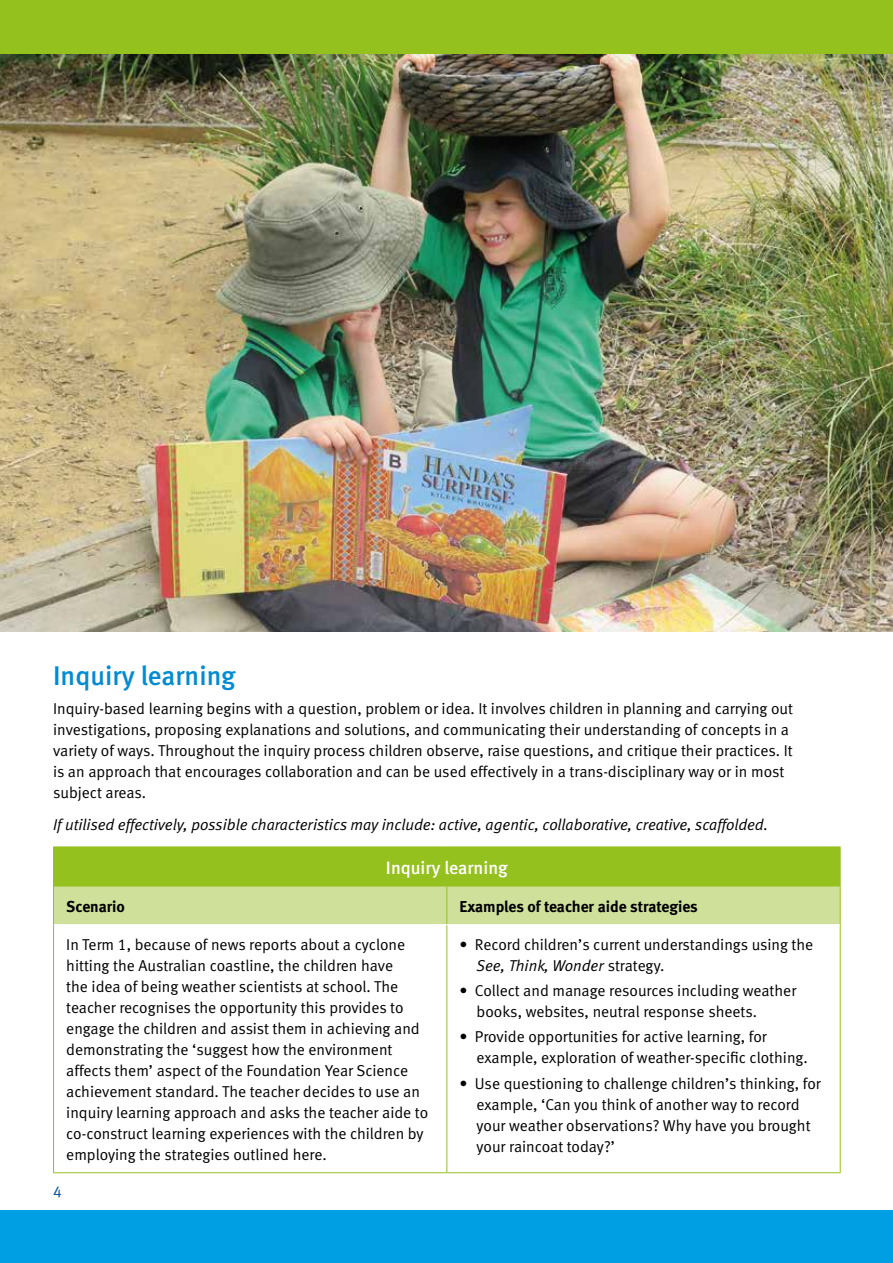
<style>
.page{position:relative;width:893px;height:1263px;background:#fff}
.page>*{position:absolute;margin:0;border:0;box-sizing:border-box;transform-origin:0 0}
.t1{font:27px "Meta Medium LF";color:#008bd2}
.t2{font:18px "Meta Medium LF";color:#fff}
.t3{font:15.75px/21px "Meta Normal LF";color:#000}
.t4{font:italic 15.75px "Meta Normal LF";color:#000}
.t5{font:15.75px "Meta Bold LF";color:#000}
.t6{font:15.75px "Meta Normal LF";color:#004e9e}
.s1{font-style:italic}
</style>
<div class="page">
<div style="left:0;top:1210px;width:893px;height:53px;background:#009fe3"></div>
<div style="left:54px;top:847px;width:786px;height:39px;background:#95c11f"></div>
<div style="left:54px;top:886px;width:786px;height:38px;background:#cfe09b"></div>
<hr style="left:53px;top:846px;width:394px;height:1px;background:#95c11f">
<hr style="left:53px;top:847px;width:1px;height:39px;background:#95c11f">
<hr style="left:447px;top:846px;width:394px;height:1px;background:#95c11f">
<hr style="left:840px;top:847px;width:1px;height:39px;background:#95c11f">
<hr style="left:53px;top:886px;width:1px;height:39px;background:#95c11f">
<hr style="left:446px;top:886px;width:1px;height:38px;background:#95c11f">
<hr style="left:840px;top:886px;width:1px;height:39px;background:#95c11f">
<hr style="left:53px;top:925px;width:1px;height:247px;background:#95c11f">
<hr style="left:446px;top:925px;width:1px;height:247px;background:#95c11f">
<hr style="left:840px;top:925px;width:1px;height:247px;background:#95c11f">
<hr style="left:53px;top:1172px;width:394px;height:1px;background:#95c11f">
<hr style="left:447px;top:1172px;width:394px;height:1px;background:#95c11f">
<img style="left:0;top:54px;width:893px;height:577px">
<div style="left:0;top:0;width:893px;height:54px;background:#95c11f"></div>
<h1 class="t1" style="left:53px;top:660px;width:184px">Inquiry learning</h1>
<p class="t3" style="left:53px;top:698px;width:741px">Inquiry-based learning begins with a question, problem or idea. It involves children in planning and carrying out investigations, proposing explanations and solutions, and communicating their understanding of concepts in a variety of ways. Throughout the inquiry process children observe, raise questions, and critique their practices. It is an approach that encourages collaboration and can be used effectively in a trans-disciplinary way or in most subject areas.</p>
<p class="t4" style="left:53px;top:815px;width:716px">If utilised effectively, possible characteristics may include: active, agentic, collaborative, creative, scaffolded.</p>
<p class="t2" style="left:386px;top:857px;width:123px">Inquiry learning</p>
<p class="t5" style="left:66px;top:896px;width:60px">Scenario</p>
<p class="t5" style="left:460px;top:896px;width:240px">Examples of teacher aide strategies</p>
<p class="t3" style="left:66px;top:934px;width:363px">In Term 1, because of news reports about a cyclone hitting the Australian coastline, the children have<br>the idea of being weather scientists at school. The teacher recognises the opportunity this provides to engage the children and assist them in achieving and demonstrating the ‘suggest how the environment affects them’ aspect of the Foundation Year Science achievement standard. The teacher decides to use an inquiry learning approach and asks the teacher aide to co-construct learning experiences with the children by employing the strategies outlined here.</p>
<p class="t3" style="left:477px;top:934px;width:338px;text-indent:-17px">• Record children’s current understandings using the<br><span class="s1">See, Think, Wonder</span> strategy.</p>
<p class="t3" style="left:477px;top:980px;width:321px;text-indent:-17px">• Collect and manage resources including weather books, websites, neutral response sheets.</p>
<p class="t3" style="left:477px;top:1026px;width:333px;text-indent:-17px">• Provide opportunities for active learning, for example, exploration of weather-specific clothing.</p>
<p class="t3" style="left:477px;top:1072px;width:346px;text-indent:-17px">• Use questioning to challenge children’s thinking, for example, ‘Can you think of another way to record your weather observations? Why have you brought your raincoat today?’</p>
<p class="t6" style="left:53px;top:1183px;width:10px">4</p>
</div>
